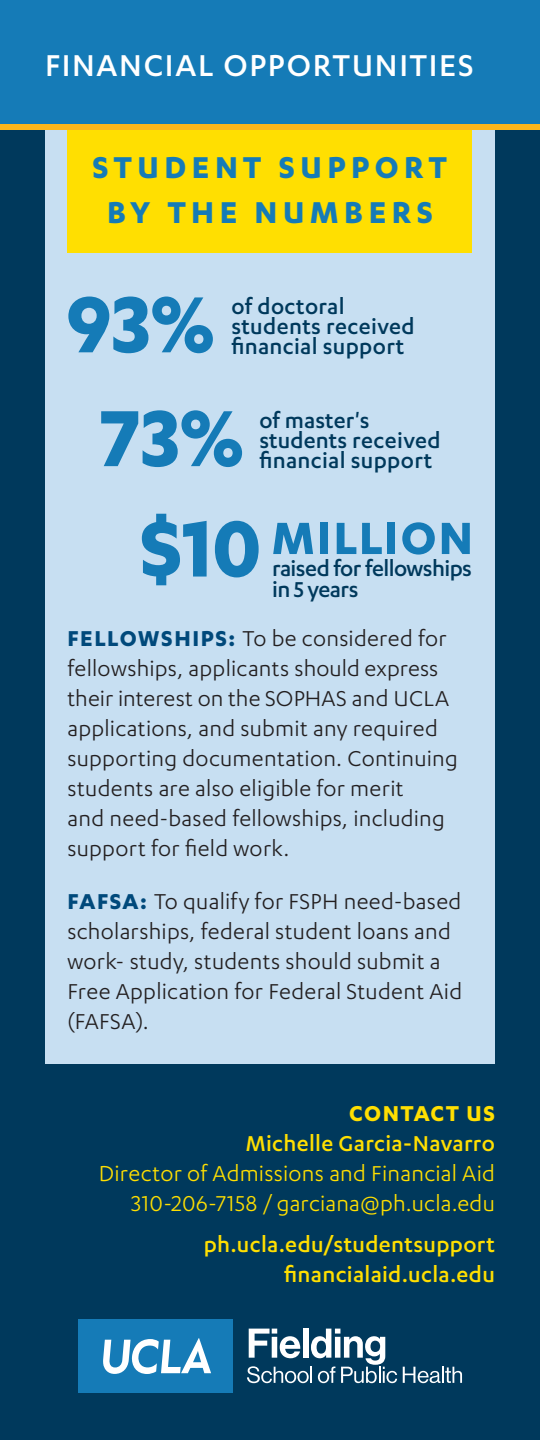
<style>
.page{position:relative;width:540px;height:1440px;background:#00395c}
.page>*{position:absolute;margin:0;border:0;box-sizing:border-box;transform-origin:0 0}
.t1{font:700 92.5px "Karbon";color:#157bb7}
.t2{font:700 52.5px "Karbon";letter-spacing:.04em;color:#157bb7}
.t3{font:700 35px "Karbon";letter-spacing:.155em;color:#157bb7}
.t4{font:500 35px "Karbon";letter-spacing:.05em;color:#fff}
.t5{font:25px/30px "Karbon";letter-spacing:.01em;color:#231f20}
.t6{font:500 25px/20.2px "Karbon";letter-spacing:.01em;color:#00395c}
.t7{font:500 25px "Karbon";letter-spacing:.015em;color:#ffdf01}
.t8{font:25px "Karbon";letter-spacing:.01em;color:#ffdf01}
.t9{font:500 25px/20.2px "Karbon";letter-spacing:-.02em;color:#00395c}
.t10{font:700 25px "Karbon";letter-spacing:.055em;color:#ffdf01}
.s1{font-size:92.5px}
.s2{font-weight:700;color:#00497b}
</style>
<div class="page">
<div style="left:45px;top:127px;width:450px;height:937px;background:#c7dff2"></div>
<div style="left:0;top:0;width:540px;height:127px;background:#157bb7"></div>
<div style="left:68px;top:130px;width:404px;height:123px;background:#ffdf01"></div>
<div style="left:0;top:125px;width:540px;height:5px;background:#fcb61c"></div>
<svg style="left:247px;top:1329px;width:150px;height:54px"></svg>
<svg style="left:403px;top:1367px;width:59px;height:16px"></svg>
<div style="left:79px;top:1320px;width:154px;height:73px;background:#157bb7"></div>
<svg style="left:103px;top:1338px;width:108px;height:36px"></svg>
<p class="t4" style="left:45px;top:46px;width:430px">FINANCIAL OPPORTUNITIES</p>
<p class="t3" style="left:93px;top:148px;width:356px">STUDENT SUPPORT</p>
<p class="t3" style="left:107px;top:193px;width:327px">BY THE NUMBERS</p>
<p class="t1" style="left:67px;top:271px;width:149px">93%</p>
<p class="t6" style="left:231px;top:295px;width:185px">of doctoral students received financial support</p>
<p class="t1" style="left:100px;top:385px;width:145px">73%</p>
<p class="t6" style="left:259px;top:409px;width:183px">of master's students received financial support</p>
<p class="t2" style="left:140px;top:508px;width:335px"><span class="s1">$10</span> MILLION</p>
<p class="t9" style="left:272px;top:558px;width:201px">raised for fellowships in 5 years</p>
<p class="t5" style="left:68px;top:623px;width:392px"><span class="s2">FELLOWSHIPS:</span> To be considered for fellowships, applicants should express their interest on the SOPHAS and UCLA applications, and submit any required supporting documentation. Continuing students are also eligible for merit<br>and need-based fellowships, including support for field work.</p>
<p class="t5" style="left:68px;top:886px;width:396px"><span class="s2">FAFSA:</span> To qualify for FSPH need-based scholarships, federal student loans and work- study, students should submit a Free Application for Federal Student Aid (FAFSA).</p>
<p class="t10" style="left:349px;top:1099px;width:147px">CONTACT US</p>
<p class="t7" style="left:246px;top:1129px;width:251px">Michelle Garcia-Navarro</p>
<p class="t8" style="left:99px;top:1160px;width:398px">Director of Admissions and Financial Aid</p>
<p class="t8" style="left:131px;top:1190px;width:365px">310-206-7158 / garciana@ph.ucla.edu</p>
<p class="t7" style="left:204px;top:1231px;width:293px">ph.ucla.edu/studentsupport</p>
<p class="t7" style="left:284px;top:1261px;width:212px">financialaid.ucla.edu</p>
</div>
